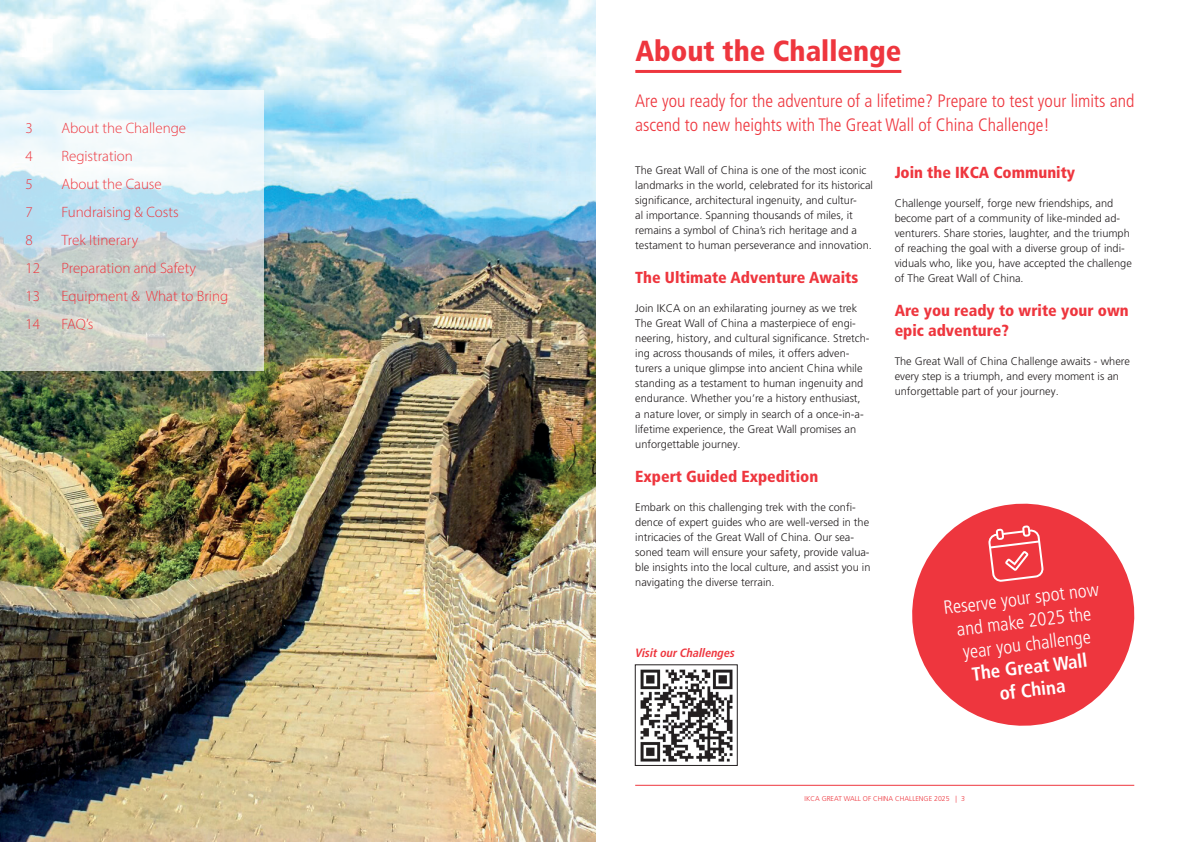
<style>
.page{position:relative;width:1191px;height:842px;background:#fff}
.page>*{position:absolute;margin:0;border:0;box-sizing:border-box;transform-origin:0 0}
.t1{font:900 condensed 29px "Frutiger LT Pro";color:#ee363e}
.t2{font:300 condensed 19px/23px "Frutiger LT Pro";color:#fff;text-align:center}
.t3{font:700 condensed 19px/23px "Frutiger LT Pro";color:#fff;text-align:center}
.t4{font:300 condensed 18px/24px "Frutiger LT Pro";color:#ee363e}
.t5{font:900 condensed 16px/20px "Frutiger LT Pro";color:#ee363e}
.t6{font:300 15px "Myriad Pro";color:#ee363e}
.t7{font:italic 700 condensed 12px "Frutiger LT Pro";color:#ee363e}
.t8{font:300 11px/15px "Frutiger LT Pro";color:#231f20}
.t9{font:300 7px "Frutiger LT Pro";color:#ee363e}
</style>
<div class="page">
<img style="left:0;top:0;width:595px;height:842px">
<svg style="left:0;top:90px;width:263px;height:281px"></svg>
<hr style="left:635px;top:70px;width:266px;height:3px;background:#ee363e">
<hr style="left:635px;top:785px;width:499px;height:1px;background:#ee363e">
<svg style="left:912px;top:503px;width:223px;height:223px;fill:#ee363e"></svg>
<svg style="left:988px;top:525px;width:56px;height:57px"></svg>
<img style="left:640px;top:669px;width:93px;height:93px">
<div style="left:635px;top:664px;width:102px;height:102px;border:1px solid #231f20"></div>
<h3 class="t6" style="left:26px;top:119px;width:9px">3</h3>
<h3 class="t6" style="left:62px;top:119px;width:126px">About the Challenge</h3>
<h3 class="t6" style="left:26px;top:147px;width:9px">4</h3>
<h3 class="t6" style="left:62px;top:147px;width:73px">Registration</h3>
<h3 class="t6" style="left:26px;top:175px;width:9px">5</h3>
<h3 class="t6" style="left:62px;top:175px;width:102px">About the Cause</h3>
<h3 class="t6" style="left:26px;top:203px;width:9px">7</h3>
<h3 class="t6" style="left:62px;top:203px;width:119px">Fundraising &amp; Costs</h3>
<h3 class="t6" style="left:26px;top:231px;width:9px">8</h3>
<h3 class="t6" style="left:62px;top:231px;width:78px">Trek Itinerary</h3>
<h3 class="t6" style="left:26px;top:259px;width:16px">12</h3>
<h3 class="t6" style="left:62px;top:259px;width:136px">Preparation and Safety</h3>
<h3 class="t6" style="left:26px;top:287px;width:16px">13</h3>
<h3 class="t6" style="left:62px;top:287px;width:168px">Equipment &amp; What to Bring</h3>
<h3 class="t6" style="left:26px;top:315px;width:16px">14</h3>
<h3 class="t6" style="left:62px;top:315px;width:33px">FAQ’s</h3>
<h1 class="t1" style="left:635px;top:34px;width:267px">About the Challenge</h1>
<h3 class="t4" style="left:635px;top:89px;width:500px">Are you ready for the adventure of a lifetime? Prepare to test your limits and ascend to new heights with The Great Wall of China Challenge!</h3>
<p class="t8" style="left:635px;top:163px;width:239px">The Great Wall of China is one of the most iconic landmarks in the world, celebrated for its historical significance, architectural ingenuity, and cultur-<br>al importance. Spanning thousands of miles, it remains a symbol of China’s rich heritage and a testament to human perseverance and innovation.</p>
<h3 class="t5" style="left:635px;top:268px;width:224px">The Ultimate Adventure Awaits</h3>
<p class="t8" style="left:635px;top:301px;width:236px">Join IKCA on an exhilarating journey as we trek The Great Wall of China a masterpiece of engi&shy;neering, history, and cultural significance. Stretch&shy;ing across thousands of miles, it offers adven&shy;turers a unique glimpse into ancient China while standing as a testament to human ingenuity and endurance. Whether you’re a history enthusiast,<br>a nature lover, or simply in search of a once-in-a&shy;lifetime experience, the Great Wall promises an unforgettable journey.</p>
<h3 class="t5" style="left:635px;top:466px;width:184px">Expert Guided Expedition</h3>
<p class="t8" style="left:635px;top:500px;width:237px">Embark on this challenging trek with the confi&shy;dence of expert guides who are well-versed in the intricacies of the Great Wall of China. Our sea&shy;soned team will ensure your safety, provide valua&shy;ble insights into the local culture, and assist you in navigating the diverse terrain.</p>
<h3 class="t5" style="left:894px;top:162px;width:182px">Join the IKCA Community</h3>
<p class="t8" style="left:894px;top:196px;width:239px">Challenge yourself, forge new friendships, and become part of a community of like-minded ad&shy;venturers. Share stories, laughter, and the triumph of reaching the goal with a diverse group of indi&shy;viduals who, like you, have accepted the challenge of The Great Wall of China.</p>
<h3 class="t5" style="left:894px;top:301px;width:235px">Are you ready to write your own epic adventure?</h3>
<p class="t8" style="left:894px;top:354px;width:237px">The Great Wall of China Challenge awaits - where every step is a triumph, and every moment is an unforgettable part of your journey.</p>
<h2 class="t2" style="left:942px;top:597px;width:158px;rotate:-7deg">Reserve your spot now and make 2025 the year you challenge</h2>
<p class="t7" style="left:635px;top:645px;width:101px">Visit our Challenges</p>
<h2 class="t3" style="left:970px;top:663px;width:118px;rotate:-7deg">The Great Wall of China</h2>
<p class="t9" style="left:804px;top:794px;width:162px">IKCA GREAT WALL OF CHINA CHALLENGE 2025 | 3</p>
</div>
